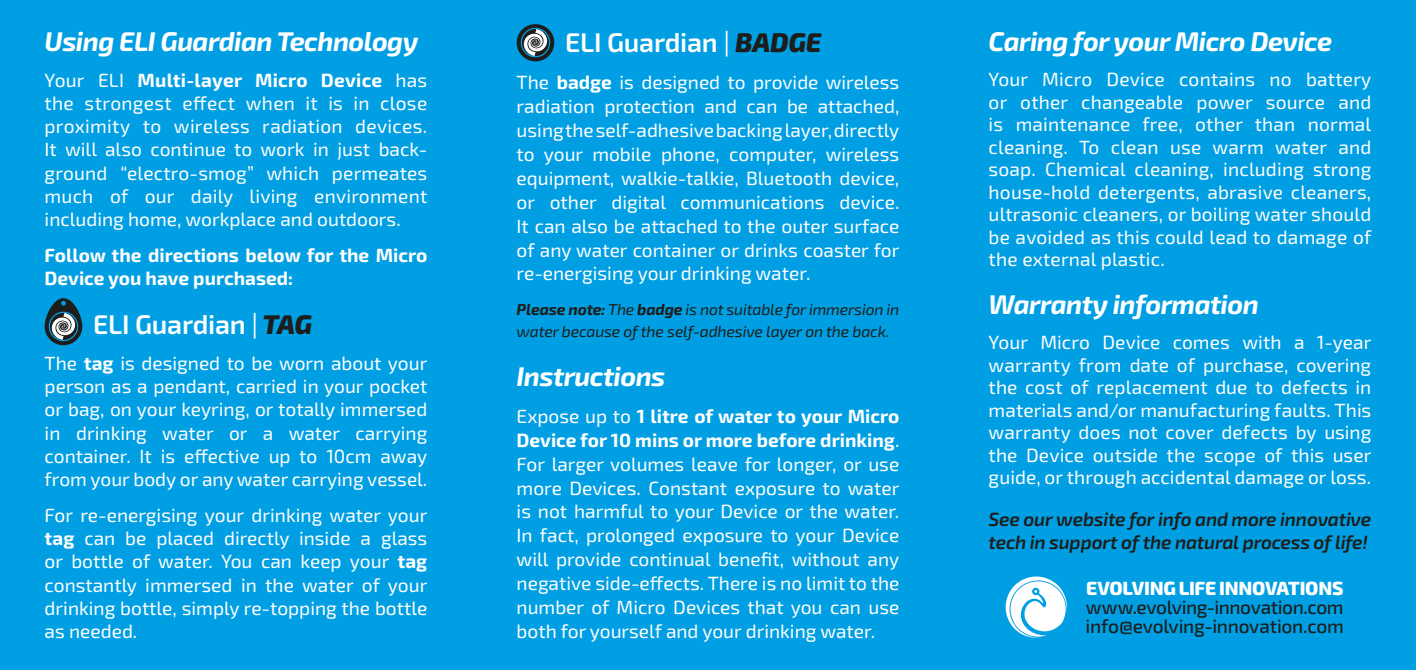
<style>
.page{position:relative;width:1416px;height:670px;background:#009fe3}
.page>*{position:absolute;margin:0;border:0;box-sizing:border-box;transform-origin:0 0}
.t1{font:italic 700 27px "Exo 2.0";letter-spacing:-.02em;color:#fff}
.t2{font:600 27px "Exo 2.0";letter-spacing:-.01em;color:#fff}
.t3{font:19.12px/23.8px "Exo 2.0";color:#fff;text-align:justify}
.t4{font:italic 600 19.12px/22.5px "Exo 2.0";letter-spacing:-.01em;color:#1d1d1b}
.t5{font:700 19.12px/23.2px "Exo 2.0";color:#fff}
.t6{font:500 19.12px/18.9px "Exo 2.0";letter-spacing:-.015em;color:#1d1d1b}
.t7{font:800 19.12px "Exo 2.0";letter-spacing:-.015em;color:#fff}
.t8{font:italic 15.75px/21.6px "Exo 2.0";letter-spacing:-.01em;color:#1d1d1b}
.s1{font-weight:700}
.s2{font-weight:400}
.s3{font-weight:800;font-style:italic;color:#1d1d1b}
</style>
<div class="page">
<svg style="left:45px;top:298px;width:37px;height:47px"></svg>
<svg style="left:49px;top:312px;width:29px;height:28px"></svg>
<div style="left:49px;top:312px;width:29px;height:29px;border:1px solid #009fe3;border-radius:50%"></div>
<svg style="left:61px;top:301px;width:5px;height:5px"></svg>
<div style="left:517px;top:24px;width:37px;height:37px;background:#1d1d1b;border-radius:50%"></div>
<svg style="left:521px;top:28px;width:29px;height:29px"></svg>
<div style="left:521px;top:28px;width:29px;height:29px;border:1px solid #009fe3;border-radius:50%"></div>
<svg style="left:1005px;top:576px;width:62px;height:62px"></svg>
<h1 class="t1" style="left:45px;top:25px;width:375px">Using ELI Guardian Technology</h1>
<p class="t3" style="left:45px;top:69px;width:384px;line-height:23.2px">Your ELI <span class="s1">Multi-layer Micro Device</span> has the strongest effect when it is in close proximity to wireless radiation devices.<br>It will also continue to work in just back&shy;ground “electro-smog” which permeates much of our daily living environment including home, workplace and outdoors.</p>
<p class="t5" style="left:45px;top:244px;width:384px">Follow the directions below for the Micro<br>Device you have purchased:</p>
<h1 class="t2" style="left:93px;top:308px;width:221px">ELI Guardian <span class="s2">|</span> <span class="s3">TAG</span></h1>
<p class="t3" style="left:45px;top:352px;width:384px;line-height:23.2px">The <span class="s1">tag</span> is designed to be worn about your person as a pendant, carried in your pocket or bag, on your keyring, or totally immersed in drinking water or a water carrying container. It is effective up to 10cm away from your body or any water carrying vessel.</p>
<p class="t3" style="left:45px;top:504px;width:384px;line-height:23.2px">For re-energising your drinking water your <span class="s1">tag</span> can be placed directly inside a glass or bottle of water. You can keep your <span class="s1">tag </span>constantly immersed in the water of your drinking bottle, simply re-topping the bottle as needed.</p>
<h1 class="t2" style="left:565px;top:27px;width:258px">ELI Guardian <span class="s2">|</span> <span class="s3">BADGE</span></h1>
<p class="t3" style="left:517px;top:71px;width:384px">The <span class="s1">badge</span> is designed to provide wireless radiation protection and can be attached, using the self-adhesive backing layer, directly to your mobile phone, computer, wireless equipment, walkie-talkie, Bluetooth device, or other digital communications device.<br>It can also be attached to the outer surface of any water container or drinks coaster for re-energising your drinking water.</p>
<p class="t8" style="left:517px;top:299px;width:384px"><span class="s1">Please note:</span> The <span class="s1">badge</span> is not suitable for immersion in water because of the self-adhesive layer on the back.</p>
<h1 class="t1" style="left:517px;top:360px;width:150px">Instructions</h1>
<p class="t3" style="left:517px;top:404px;width:384px">Expose up to <span class="s1">1 litre of water to your Micro Device for 10 mins or more before drinking</span>.<br>For larger volumes leave for longer, or use more Devices. Constant exposure to water is not harmful to your Device or the water.<br>In fact, prolonged exposure to your Device will provide continual benefit, without any negative side-effects. There is no limit to the number of Micro Devices that you can use both for yourself and your drinking water.</p>
<h1 class="t1" style="left:989px;top:25px;width:345px">Caring for your Micro Device</h1>
<p class="t3" style="left:989px;top:68px;width:384px;line-height:22.5px">Your Micro Device contains no battery or other changeable power source and is maintenance free, other than normal cleaning. To clean use warm water and soap. Chemical cleaning, including strong house-hold detergents, abrasive cleaners, ultrasonic cleaners, or boiling water should be avoided as this could lead to damage of the external plastic.</p>
<h1 class="t1" style="left:989px;top:288px;width:272px">Warranty information</h1>
<p class="t3" style="left:989px;top:332px;width:384px;line-height:22.5px">Your Micro Device comes with a 1-year warranty from date of purchase, covering the cost of replacement due to defects in materials and/or manufacturing faults. This warranty does not cover defects by using the Device outside the scope of this user guide, or through accidental damage or loss.</p>
<p class="t4" style="left:989px;top:508px;width:384px">See our website for info and more innovative tech in support of the natural process of life!</p>
<p class="t7" style="left:1086px;top:577px;width:259px">EVOLVING LIFE INNOVATIONS</p>
<p class="t6" style="left:1086px;top:598px;width:260px">www.evolving-innovation.com info@evolving-innovation.com</p>
</div>
